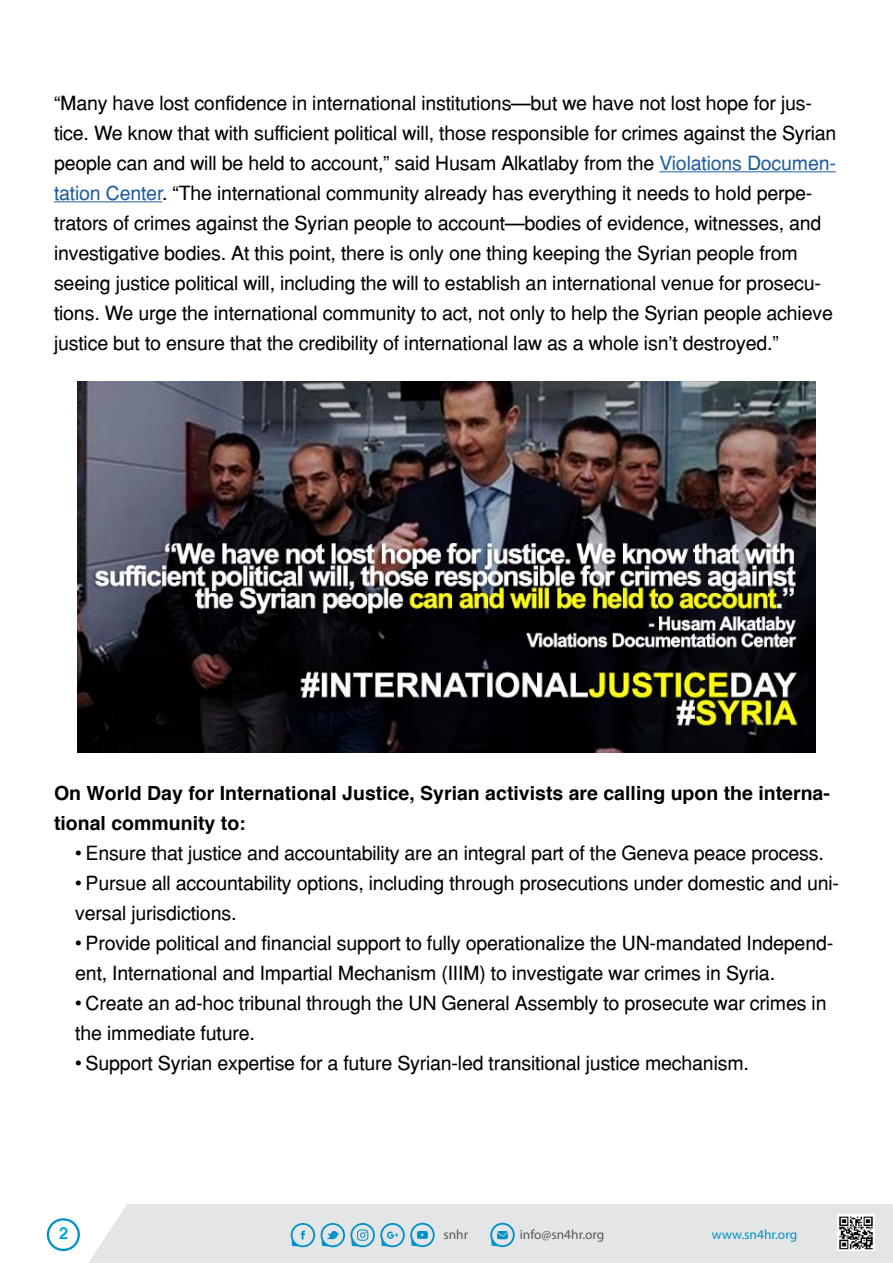
<style>
.page{position:relative;width:893px;height:1263px;background:#fff}
.page>*{position:absolute;margin:0;border:0;box-sizing:border-box;transform-origin:0 0}
.t1{font:19.5px/30px "Helvetica";letter-spacing:-.01em;color:#000}
.t2{font:700 19.5px "Helvetica";color:#000}
.t3{font:700 16.5px "Helvetica";color:#00a4e2}
.t4{font:13.35px "Myriad Pro";color:#58595b}
.t5{font:13.35px "Myriad Pro";color:#0092c8}
.s1{color:#215e9e}
</style>
<div class="page">
<div style="left:89px;top:1204px;width:804px;height:59px;background:#e4e5e6"></div>
<svg style="left:291px;top:1223px;width:24px;height:24px"></svg>
<svg style="left:321px;top:1223px;width:114px;height:24px;background:#a1ccdd"></svg>
<svg style="left:490px;top:1223px;width:25px;height:24px"></svg>
<img style="left:837px;top:1214px;width:37px;height:37px">
<svg style="left:47px;top:1218px;width:33px;height:33px"></svg>
<hr style="left:659px;top:171px;width:177px;height:1px;background:#215e9e">
<hr style="left:54px;top:201px;width:108px;height:1px;background:#215e9e">
<img style="left:77px;top:382px;width:738px;height:371px">
<p class="t1" style="left:54px;top:88px;width:759px">“Many have lost confidence in international institutions—but we have not lost hope for jus-</p>
<p class="t1" style="left:54px;top:118px;width:784px">tice. We know that with sufficient political will, those responsible for crimes against the Syrian</p>
<p class="t1" style="left:54px;top:148px;width:783px">people can and will be held to account ” , said Husam Alkatlaby from the <span class="s1">Violations Documen-</span></p>
<p class="t1" style="left:54px;top:178px;width:760px"><span class="s1">tation Center</span> “. The international community already has everything it needs to hold perpe-</p>
<p class="t1" style="left:54px;top:208px;width:769px">trators of crimes against the Syrian people to account—bodies of evidence, witnesses, and</p>
<p class="t1" style="left:54px;top:238px;width:745px">investigative bodies. At this point, there is only one thing keeping the Syrian people from</p>
<p class="t1" style="left:54px;top:268px;width:769px">seeing justice political will, including the will to establish an international venue for prosecu-</p>
<p class="t1" style="left:54px;top:298px;width:780px">tions. We urge the international community to act, not only to help the Syrian people achieve</p>
<p class="t1" style="left:54px;top:328px;width:726px">justice but to ensure that the credibility of international law as a whole isn t’ destroyed “.</p>
<p class="t2" style="left:54px;top:781px;width:777px">On World Day for International Justice, Syrian activists are calling upon the interna-</p>
<p class="t2" style="left:54px;top:811px;width:193px">tional community to:</p>
<p class="t1" style="left:75px;top:838px;width:750px">• Ensure that justice and accountability are an integral part of the Geneva peace process.</p>
<p class="t1" style="left:75px;top:868px;width:765px">• Pursue all accountability options, including through prosecutions under domestic and uni-</p>
<p class="t1" style="left:75px;top:898px;width:163px">versal jurisdictions.</p>
<p class="t1" style="left:75px;top:928px;width:759px">• Provide political and financial support to fully operationalize the UN-mandated Independ-</p>
<p class="t1" style="left:75px;top:958px;width:701px">ent, International and Impartial Mechanism (IIIM) to investigate war crimes in Syria.</p>
<p class="t1" style="left:75px;top:988px;width:753px">• Create an ad-hoc tribunal through the UN General Assembly to prosecute war crimes in the immediate future.</p>
<p class="t1" style="left:75px;top:1048px;width:675px">• Support Syrian expertise for a future Syrian-led transitional justice mechanism.</p>
<p class="t3" style="left:59px;top:1223px;width:11px">2</p>
<p class="t4" style="left:443px;top:1226px;width:26px">snhr</p>
<p class="t4" style="left:520px;top:1226px;width:86px">info@sn4hr.org</p>
<p class="t5" style="left:712px;top:1226px;width:87px">www.sn4hr.org</p>
</div>
